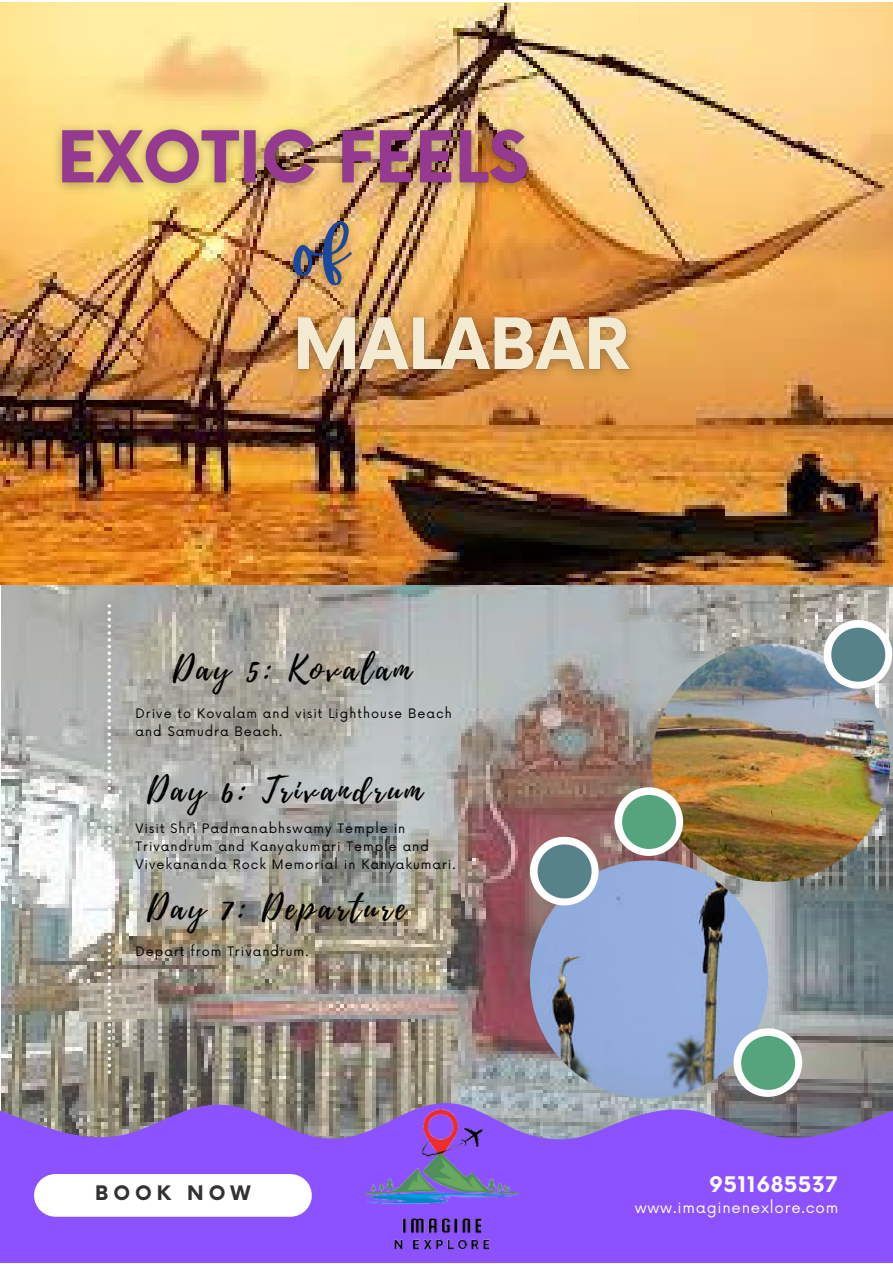
<style>
.page{position:relative;width:893px;height:1264px;background:#fff}
.page>*{position:absolute;margin:0;border:0;box-sizing:border-box;transform-origin:0 0}
.t1{font:33px "Playlist Script";letter-spacing:.1em;color:#000}
.t2{font:700 21px "Now";letter-spacing:.025em;color:#fff}
.t3{font:700 19.5px "Now";letter-spacing:.255em;color:#323232}
.t4{font:15px "Now";letter-spacing:.05em;color:#fff}
.t5{font:12.75px/18px "Now";letter-spacing:.08em;color:#000}
</style>
<div class="page">
<img style="left:2px;top:585px;width:890px;height:513px">
<img style="left:0;top:2px;width:892px;height:583px">
<svg style="left:108px;top:604px;width:3px;height:469px"></svg>
<svg style="left:0;top:1098px;width:892px;height:164px;background:#8a5be9"></svg>
<img style="left:652px;top:643px;width:238px;height:238px;border-radius:50%">
<img style="left:530px;top:860px;width:238px;height:238px;border-radius:50%">
<div style="left:55px;top:1173px;width:235px;height:43px;background:#fff"></div>
<svg style="left:823px;top:620px;width:69px;height:68px"></svg>
<svg style="left:614px;top:787px;width:69px;height:69px"></svg>
<svg style="left:733px;top:1028px;width:69px;height:68px"></svg>
<svg style="left:530px;top:836px;width:68px;height:69px"></svg>
<img style="left:278px;top:1028px;width:327px;height:234px">
<img style="left:280px;top:302px;width:368px;height:88px">
<img style="left:273px;top:205px;width:98px;height:104px">
<img style="left:44px;top:114px;width:501px;height:89px">
<p class="t1" style="left:173px;top:645px;width:240px">Day 5: Kovalam</p>
<p class="t5" style="left:135px;top:704px;width:318px">Drive to Kovalam and visit Lighthouse Beach and Samudra Beach.</p>
<p class="t1" style="left:147px;top:766px;width:276px">Day 6: Trivandrum</p>
<p class="t5" style="left:135px;top:820px;width:321px">Visit Shri Padmanabhswamy Temple in<br>Trivandrum and Kanyakumari Temple and<br>Vivekananda Rock Memorial in Kanyakumari.</p>
<p class="t1" style="left:147px;top:883px;width:259px">Day 7: Departure</p>
<p class="t5" style="left:135px;top:943px;width:174px">Depart from Trivandrum.</p>
<p class="t3" style="left:95px;top:1182px;width:157px">BOOK NOW</p>
<p class="t2" style="left:709px;top:1173px;width:129px">9511685537</p>
<p class="t4" style="left:634px;top:1198px;width:205px">www.imaginenexlore.com</p>
</div>
